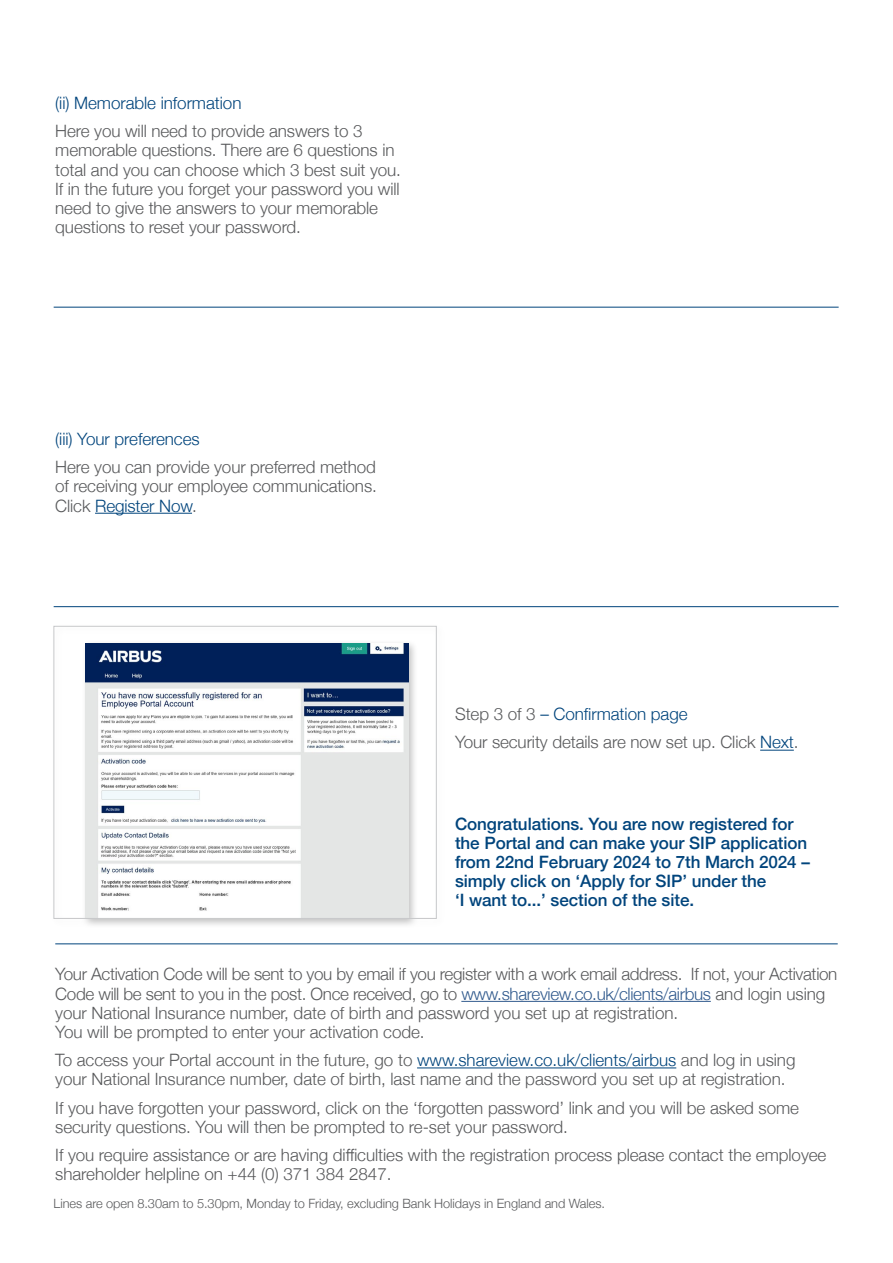
<style>
.page{position:relative;width:893px;height:1263px;background:#fff}
.page>*{position:absolute;margin:0;border:0;box-sizing:border-box;transform-origin:0 0}
.t1{font:300 17.1px/19.2px "Helvetica Neue";letter-spacing:-.005em;color:#58595b}
.t2{font:500 17.1px/19.2px "Helvetica Neue";letter-spacing:-.005em;color:#00447c}
.t3{font:300 17.1px "Helvetica Neue";letter-spacing:-.005em;color:#00447c}
.t4{font:300 12.75px "Helvetica Neue";letter-spacing:-.005em;color:#58595b}
.s1{color:#00447c}
.s2{color:#325b8e}
.s3{font-size:16.95px}
.s4{font-size:16.95px;color:#00447c}
</style>
<div class="page">
<hr style="left:95px;top:513px;width:97px;height:1px;background:#00447c">
<hr style="left:760px;top:750px;width:34px;height:1px;background:#00447c">
<hr style="left:461px;top:1001px;width:250px;height:1px;background:#325b8e">
<hr style="left:417px;top:1067px;width:259px;height:1px;background:#00447c">
<div style="left:50px;top:622px;width:397px;height:307px;background:#000;opacity:.25"></div>
<img style="left:85px;top:643px;width:323px;height:274px">
<div style="left:54px;top:626px;width:383px;height:293px;border:1px solid #c7c8ca"></div>
<hr style="left:54px;top:307px;width:785px;height:1px;background:#00447c">
<hr style="left:54px;top:606px;width:785px;height:1px;background:#00447c">
<hr style="left:55px;top:943px;width:783px;height:1px;background:#00447c">
<p class="t3" style="left:55px;top:89px;width:188px">(ii) Memorable information</p>
<p class="t1" style="left:55px;top:120px;width:347px">Here you will need to provide answers to 3 memorable questions. There are 6 questions in total and you can choose which 3 best suit you.<br>If in the future you forget your password you will need to give the answers to your memorable questions to reset your password.</p>
<p class="t3" style="left:55px;top:425px;width:146px">(iii) Your preferences</p>
<p class="t1" style="left:55px;top:456px;width:323px;text-align:justify">Here you can provide your preferred method of receiving your employee communications.<br>Click <span class="s1">Register Now</span>.</p>
<p class="t1" style="left:455px;top:699px;width:345px;line-height:28.2px">Step 3 of 3 <span class="s1">– Confirmation page<br></span>Your security details are now set up. Click <span class="s1">Next</span>.</p>
<p class="t2" style="left:455px;top:812px;width:356px">Congratulations. You are now registered for the Portal and can make your SIP application from 22nd February 2024 to 7th March 2024 – simply click on ‘Apply for SIP’ under the<br>‘I want to...’ section of the site.</p>
<p class="t1" style="left:55px;top:963px;width:784px">Your Activation Code will be sent to you by email if you register with a work email address. If not, your Activation Code will be sent to you in the post. Once received, go to <span class="s2">www.shareview.co.uk/clients/airbus</span> and login using your <span class="s3">National Insurance</span> number, date of birth and password you set up at registration.<br>You will be prompted to enter your activation code.</p>
<p class="t1" style="left:55px;top:1049px;width:742px">To access your Portal account in the future, go to <span class="s4">www.shareview.co.uk/clients/airbus</span> and log in using your <span class="s3">National Insurance</span> number, date of birth, last name and the password you set up at registration.</p>
<p class="t1" style="left:55px;top:1097px;width:745px">If you have forgotten your password, click on the ‘forgotten password’ link and you will be asked some security questions. You will then be prompted to re-set your password.</p>
<p class="t1" style="left:55px;top:1144px;width:773px">If you require assistance or are having difficulties with the registration process please contact the employee shareholder helpline on +44 (0) 371 384 2847.</p>
<p class="t4" style="left:54px;top:1193px;width:553px">Lines are open 8.30am to 5.30pm, Monday to Friday, excluding Bank Holidays in England and Wales.</p>
</div>
